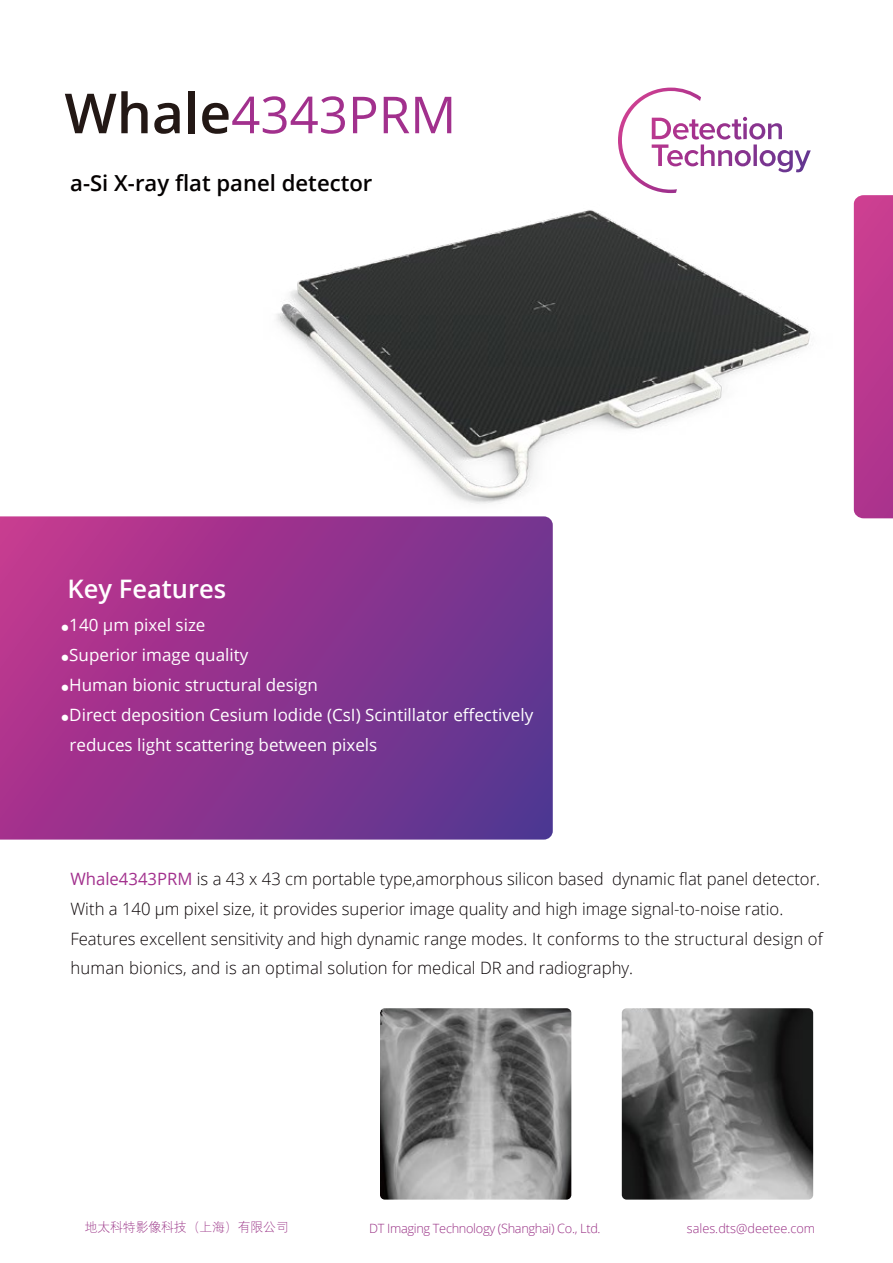
<style>
.page{position:relative;width:893px;height:1263px;background:#fff}
.page>*{position:absolute;margin:0;border:0;box-sizing:border-box;transform-origin:0 0}
.t1{font:51px "Open Sans";color:#a2308d}
.t2{font:600 25.5px "Open Sans";color:#fff}
.t3{font:600 22.05px "Open Sans";color:#040000}
.t4{font:300 16.95px/29.7px "Open Sans";color:#090204}
.t5{font:16.95px/29.7px "Open Sans";color:#fff}
.t6{font:300 12.75px "Open Sans";letter-spacing:-.025em;color:#982f84}
.t7{font:300 12.75px "Open Sans";color:#982f84}
.t8{font:300 12.75px "Deng Xian";color:#982f84}
.s1{font-weight:600;font-size:55.35px;color:#231815}
.s2{font-family:"Adobe Song Std";font-weight:300;font-size:8.55px}
.s3{font-weight:400;color:#a2308d}
</style>
<div class="page">
<svg style="left:0;top:516px;width:553px;height:323px;background:#8b348e"></svg>
<img style="left:380px;top:1008px;width:191px;height:191px">
<img style="left:622px;top:1008px;width:191px;height:191px">
<img style="left:108px;top:150px;width:785px;height:432px">
<svg style="left:618px;top:88px;width:175px;height:105px"></svg>
<h1 class="t1" style="left:65px;top:80px;width:393px"><span class="s1">Whale</span>4343PRM</h1>
<h3 class="t3" style="left:70px;top:168px;width:304px">a-Si X-ray flat panel detector</h3>
<h2 class="t2" style="left:68px;top:571px;width:160px">Key Features</h2>
<p class="t5" style="left:61px;top:610px;width:146px"><span class="s2">●</span>140 μm pixel size</p>
<p class="t5" style="left:61px;top:640px;width:189px"><span class="s2">●</span>Superior image quality</p>
<p class="t5" style="left:61px;top:669px;width:259px"><span class="s2">●</span>Human bionic structural design</p>
<p class="t5" style="left:70px;top:699px;width:465px;text-indent:-9px"><span class="s2">●</span>Direct deposition Cesium Iodide (CsI) Scintillator effectively reduces light scattering between pixels</p>
<p class="t4" style="left:70px;top:863px;width:754px"><span class="s3">Whale4343PRM</span> is a 43 x 43 cm portable type,amorphous silicon based dynamic flat panel detector.<br>With a 140 μm pixel size, it provides superior image quality and high image signal-to-noise ratio.<br>Features excellent sensitivity and high dynamic range modes. It conforms to the structural design of human bionics, and is an optimal solution for medical DR and radiography.</p>
<p class="t8" style="left:85px;top:1219px;width:206px">地太科特影像科技（上海）有限公司</p>
<p class="t6" style="left:369px;top:1219px;width:233px">DT Imaging Technology (Shanghai) Co., Ltd.</p>
<p class="t7" style="left:687px;top:1219px;width:130px">sales.dts@deetee.com</p>
</div>
